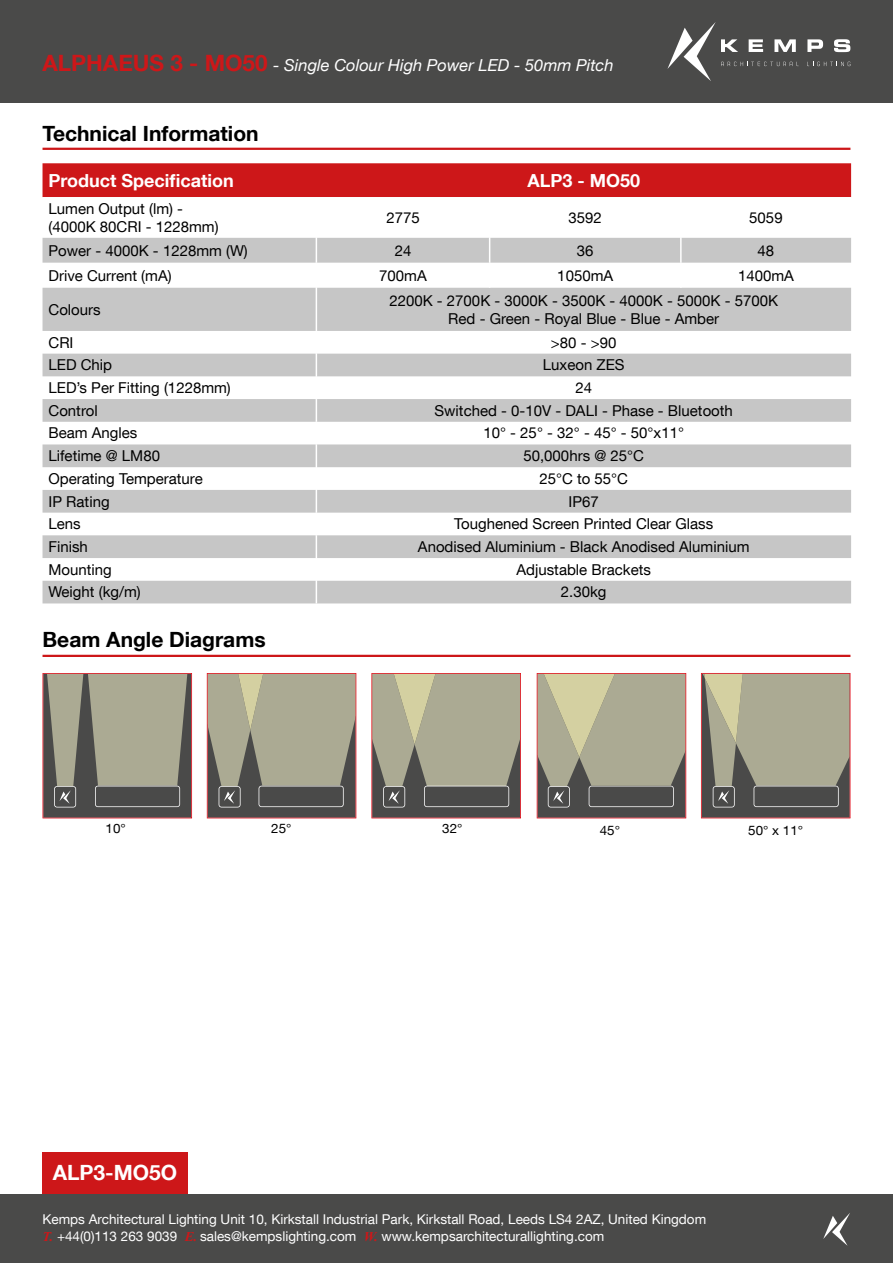
<style>
.page{position:relative;width:893px;height:1263px;background:#fff}
.page>*{position:absolute;margin:0;border:0;box-sizing:border-box;transform-origin:0 0}
.t1{font:700 21px "Helvetica Neue LT Com";color:#000}
.t2{font:700 21px "Helvetica Neue LT Com";color:#fff}
.t3{font:700 18px "Helvetica Neue LT Com";color:#fff}
.t4{font:italic 16.5px "Helvetica Neue LT Com";color:#fff}
.t5{font:15px "Helvetica Neue LT Com";color:#000}
.t6{font:13.5px/16.2px "Helvetica Neue LT Com";color:#fff}
.t7{font:13.05px "Helvetica Neue LT Com";color:#000}
.s1{font-weight:700;font-style:normal;font-size:22.5px;color:#cd1719}
.s2{font-family:"Times New Roman";font-weight:700;font-style:italic;color:#cd1719}
</style>
<div class="page">
<div style="left:43px;top:1152px;width:145px;height:44px;background:#cd1719"></div>
<div style="left:0;top:0;width:893px;height:102px;background:#4a4a49"></div>
<div style="left:0;top:1194px;width:893px;height:69px;background:#4a4a49"></div>
<svg style="left:823px;top:1213px;width:27px;height:33px"></svg>
<svg style="left:807px;top:39px;width:16px;height:13px"></svg>
<svg style="left:834px;top:39px;width:16px;height:13px"></svg>
<svg style="left:667px;top:22px;width:131px;height:59px"></svg>
<svg style="left:807px;top:62px;width:43px;height:4px"></svg>
<hr style="left:43px;top:148px;width:807px;height:2px;background:#cd1719">
<div style="left:43px;top:163px;width:808px;height:34px;background:#cd1719"></div>
<svg style="left:43px;top:238px;width:808px;height:365px;fill:#c6c6c6"></svg>
<hr style="left:680px;top:238px;width:2px;height:25px;background:#fff">
<svg style="left:316px;top:238px;width:1px;height:50px"></svg>
<svg style="left:489px;top:238px;width:1px;height:50px"></svg>
<hr style="left:680px;top:263px;width:2px;height:25px;background:#fff">
<hr style="left:316px;top:288px;width:1px;height:43px;background:#fff">
<svg style="left:316px;top:331px;width:1px;height:272px"></svg>
<hr style="left:43px;top:655px;width:807px;height:2px;background:#cd1719">
<svg style="left:701px;top:673px;width:149px;height:145px;background:#94907e"></svg>
<svg style="left:537px;top:673px;width:149px;height:145px;background:#9b9682"></svg>
<svg style="left:371px;top:673px;width:150px;height:145px;background:#999280"></svg>
<svg style="left:207px;top:673px;width:149px;height:145px;background:#938f7e"></svg>
<svg style="left:43px;top:673px;width:149px;height:145px;background:#888577"></svg>
<p class="t4" style="left:43px;top:55px;width:573px"><span class="s1">ALPHAEUS 3 - MO50</span> - Single Colour High Power LED - 50mm Pitch</p>
<p class="t1" style="left:43px;top:121px;width:218px">Technical Information</p>
<p class="t3" style="left:49px;top:169px;width:187px">Product Specification</p>
<p class="t3" style="left:527px;top:169px;width:114px">ALP3 - MO50</p>
<p class="t5" style="left:49px;top:199px;width:136px">Lumen Output (lm) -</p>
<p class="t5" style="left:49px;top:217px;width:172px">(4000K 80CRI - 1228mm)</p>
<p class="t5" style="left:386px;top:208px;width:35px">2775</p>
<p class="t5" style="left:569px;top:208px;width:35px">3592</p>
<p class="t5" style="left:749px;top:208px;width:35px">5059</p>
<p class="t5" style="left:49px;top:241px;width:201px">Power - 4000K - 1228mm (W)</p>
<p class="t5" style="left:395px;top:241px;width:18px">24</p>
<p class="t5" style="left:577px;top:241px;width:18px">36</p>
<p class="t5" style="left:758px;top:241px;width:18px">48</p>
<p class="t5" style="left:49px;top:266px;width:125px">Drive Current (mA)</p>
<p class="t5" style="left:379px;top:266px;width:49px">700mA</p>
<p class="t5" style="left:557px;top:266px;width:57px">1050mA</p>
<p class="t5" style="left:738px;top:266px;width:57px">1400mA</p>
<p class="t5" style="left:49px;top:300px;width:54px">Colours</p>
<p class="t5" style="left:389px;top:291px;width:390px">2200K - 2700K - 3000K - 3500K - 4000K - 5000K - 5700K</p>
<p class="t5" style="left:448px;top:309px;width:272px">Red - Green - Royal Blue - Blue - Amber</p>
<p class="t5" style="left:49px;top:333px;width:26px">CRI</p>
<p class="t5" style="left:551px;top:333px;width:67px">&gt;80 - &gt;90</p>
<p class="t5" style="left:49px;top:356px;width:65px">LED Chip</p>
<p class="t5" style="left:543px;top:356px;width:83px">Luxeon ZES</p>
<p class="t5" style="left:49px;top:378px;width:184px">LED’s Per Fitting (1228mm)</p>
<p class="t5" style="left:575px;top:378px;width:18px">24</p>
<p class="t5" style="left:49px;top:401px;width:51px">Control</p>
<p class="t5" style="left:434px;top:401px;width:300px">Switched - 0-10V - DALI - Phase - Bluetooth</p>
<p class="t5" style="left:49px;top:424px;width:90px">Beam Angles</p>
<p class="t5" style="left:483px;top:424px;width:202px">10° - 25° - 32° - 45° - 50°x11°</p>
<p class="t5" style="left:49px;top:447px;width:113px">Lifetime @ LM80</p>
<p class="t5" style="left:523px;top:447px;width:122px">50,000hrs @ 25°C</p>
<p class="t5" style="left:49px;top:469px;width:156px">Operating Temperature</p>
<p class="t5" style="left:539px;top:469px;width:90px">25°C to 55°C</p>
<p class="t5" style="left:49px;top:492px;width:63px">IP Rating</p>
<p class="t5" style="left:569px;top:492px;width:32px">IP67</p>
<p class="t5" style="left:49px;top:515px;width:34px">Lens</p>
<p class="t5" style="left:454px;top:515px;width:260px">Toughened Screen Printed Clear Glass</p>
<p class="t5" style="left:49px;top:537px;width:41px">Finish</p>
<p class="t5" style="left:418px;top:537px;width:333px">Anodised Aluminium - Black Anodised Aluminium</p>
<p class="t5" style="left:49px;top:560px;width:65px">Mounting</p>
<p class="t5" style="left:516px;top:560px;width:136px">Adjustable Brackets</p>
<p class="t5" style="left:49px;top:583px;width:94px">Weight (kg/m)</p>
<p class="t5" style="left:561px;top:583px;width:47px">2.30kg</p>
<p class="t1" style="left:43px;top:627px;width:225px">Beam Angle Diagrams</p>
<p class="t7" style="left:106px;top:820px;width:22px">10°</p>
<p class="t7" style="left:271px;top:820px;width:22px">25°</p>
<p class="t7" style="left:442px;top:820px;width:22px">32°</p>
<p class="t7" style="left:600px;top:822px;width:22px">45°</p>
<p class="t7" style="left:748px;top:822px;width:56px">50° x 11°</p>
<h1 class="t2" style="left:53px;top:1160px;width:126px">ALP3-MO5O</h1>
<p class="t6" style="left:43px;top:1211px;width:665px">Kemps Architectural Lighting Unit 10, Kirkstall Industrial Park, Kirkstall Road, Leeds LS4 2AZ, United Kingdom<br><span class="s2">T.</span> +44(0)113 263 9039 <span class="s2">E.</span> sales@kempslighting.com <span class="s2">W.</span> www.kempsarchitecturallighting.com</p>
</div>
